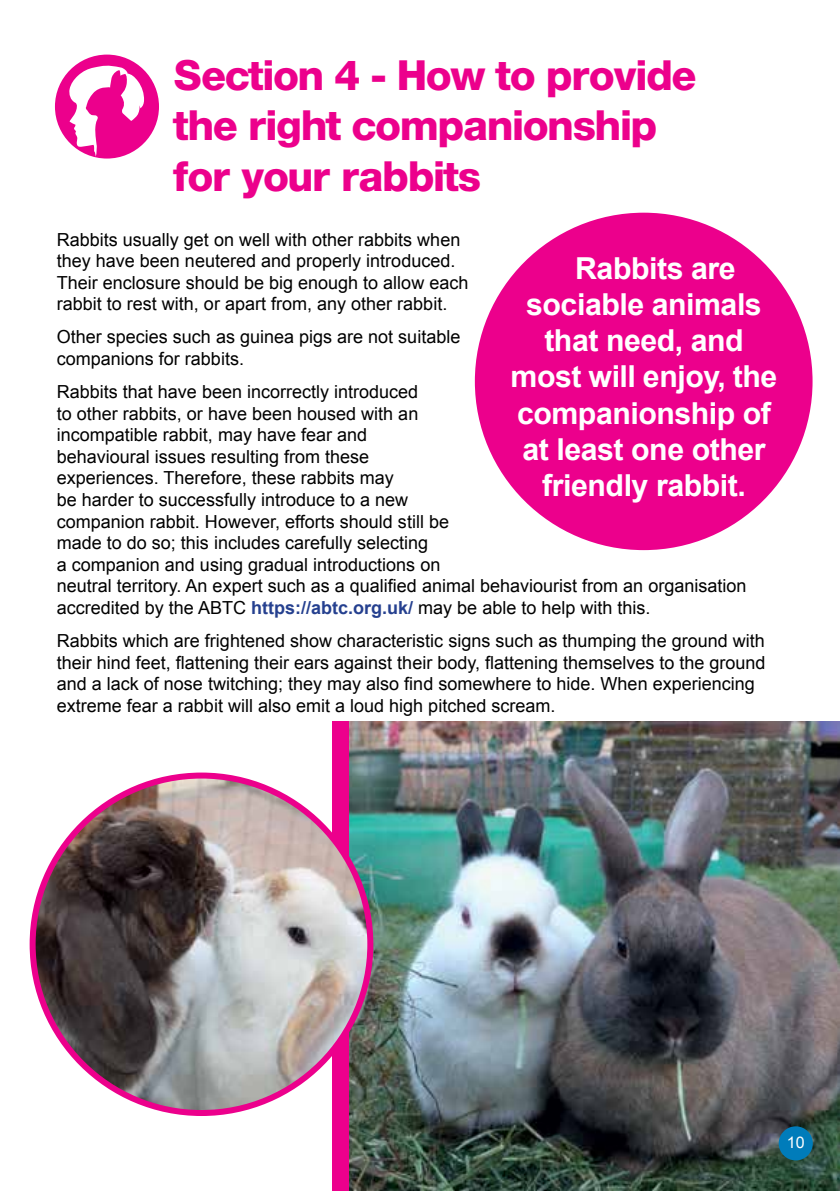
<style>
.page{position:relative;width:840px;height:1191px;background:#fff}
.page>*{position:absolute;margin:0;border:0;box-sizing:border-box;transform-origin:0 0}
.t1{font:800 42px/50.4px "Neue Helvetica BQ";letter-spacing:-.02em;color:#ec008c}
.t2{font:700 30.2px "Arial";letter-spacing:-.015em;color:#fff}
.t3{font:18px/21.6px "Arial";color:#000}
.t4{font:16px "Arial";color:#fff}
.s1{font-weight:700;color:#25408f}
</style>
<div class="page">
<div style="left:55px;top:55px;width:104px;height:104px;background:#ec008c;border-radius:50%"></div>
<svg style="left:68px;top:64px;width:76px;height:93px"></svg>
<div style="left:474px;top:213px;width:338px;height:337px;background:#ec008c;border-radius:50%"></div>
<img style="left:332px;top:721px;width:507px;height:470px">
<div style="left:332px;top:722px;width:16px;height:469px;background:#ec008c"></div>
<img style="left:33px;top:775px;width:337px;height:338px;border-radius:169px">
<div style="left:778px;top:1126px;width:34px;height:34px;background:#007cba;border-radius:50%"></div>
<h1 class="t1" style="left:174px;top:49px;width:523px">Section 4 - How to provide the right companionship for your rabbits</h1>
<p class="t3" style="left:57px;top:229px;width:413px">Rabbits usually get on well with other rabbits when they have been neutered and properly introduced.<br>Their enclosure should be big enough to allow each rabbit to rest with, or apart from, any other rabbit.</p>
<p class="t3" style="left:57px;top:326px;width:405px">Other species such as guinea pigs are not suitable companions for rabbits.</p>
<p class="t3" style="left:57px;top:381px;width:690px">Rabbits that have been incorrectly introduced<br>to other rabbits, or have been housed with an<br>incompatible rabbit, may have fear and<br>behavioural issues resulting from these<br>experiences. Therefore, these rabbits may<br>be harder to successfully introduce to a new<br>companion rabbit. However, efforts should still be<br>made to do so; this includes carefully selecting<br>a companion and using gradual introductions on<br>neutral territory. An expert such as a qualified animal behaviourist from an organisation accredited by the ABTC <span class="s1">https://abtc.org.uk/</span> may be able to help with this.</p>
<p class="t3" style="left:57px;top:630px;width:710px">Rabbits which are frightened show characteristic signs such as thumping the ground with their hind feet, flattening their ears against their body, flattening themselves to the ground and a lack of nose twitching; they may also find somewhere to hide. When experiencing extreme fear a rabbit will also emit a loud high pitched scream.</p>
<h2 class="t2" style="left:575px;top:248px;width:162px">Rabbits are</h2>
<h2 class="t2" style="left:526px;top:284px;width:237px">sociable animals</h2>
<h2 class="t2" style="left:544px;top:321px;width:201px">that need, and</h2>
<h2 class="t2" style="left:510px;top:357px;width:268px">most will enjoy, the</h2>
<h2 class="t2" style="left:516px;top:393px;width:255px">companionship of</h2>
<h2 class="t2" style="left:522px;top:429px;width:244px">at least one other</h2>
<h2 class="t2" style="left:542px;top:466px;width:205px">friendly rabbit.</h2>
<p class="t4" style="left:786px;top:1132px;width:19px">10</p>
</div>
